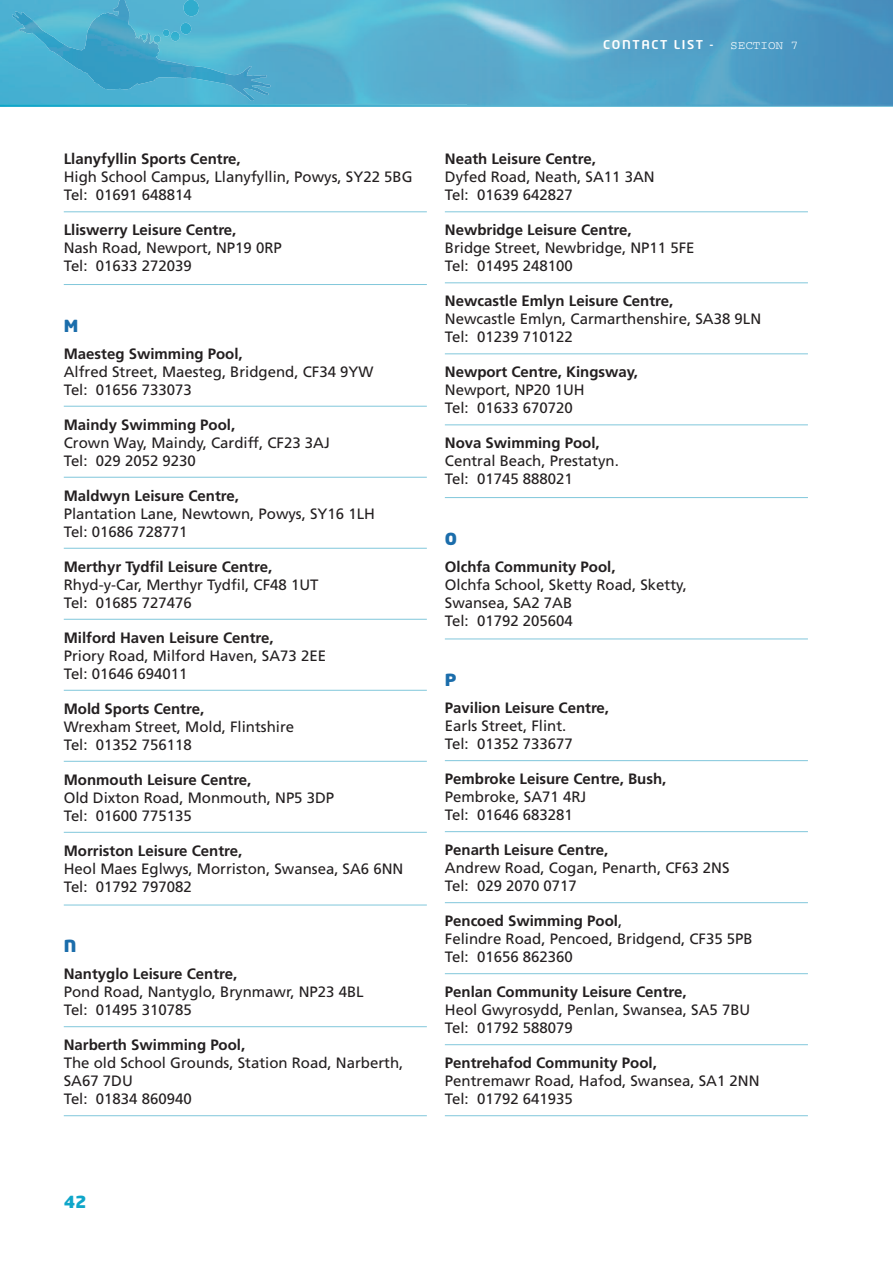
<style>
.page{position:relative;width:893px;height:1263px;background:#fff}
.page>*{position:absolute;margin:0;border:0;box-sizing:border-box;transform-origin:0 0}
.t1{font:900 16.5px "Neo Tech";color:#1b6dab;scale:1.05 1}
.t2{font:900 16.5px "Neo Tech";color:#0fa6c9;scale:1.05 1}
.t3{font:15px/18px "Frutiger";color:#231f20}
.t4{font:700 15px "Frutiger";color:#231f20}
.t5{font:500 12px "Neo Tech";letter-spacing:.125em;color:#fff;scale:1.05 1}
.t6{font:12px "Courier";color:#fff;scale:1.05 1}
.s1{font-weight:700}
</style>
<div class="page">
<hr style="left:64px;top:211px;width:363px;height:1px;background:#81c7db">
<hr style="left:64px;top:284px;width:363px;height:1px;background:#81c7db">
<hr style="left:64px;top:406px;width:363px;height:1px;background:#81c7db">
<hr style="left:64px;top:477px;width:363px;height:1px;background:#81c7db">
<hr style="left:64px;top:548px;width:363px;height:1px;background:#81c7db">
<hr style="left:64px;top:619px;width:363px;height:1px;background:#81c7db">
<hr style="left:64px;top:690px;width:363px;height:1px;background:#81c7db">
<hr style="left:64px;top:761px;width:363px;height:1px;background:#81c7db">
<hr style="left:64px;top:832px;width:363px;height:1px;background:#81c7db">
<hr style="left:64px;top:905px;width:363px;height:1px;background:#81c7db">
<hr style="left:64px;top:1026px;width:363px;height:1px;background:#81c7db">
<hr style="left:64px;top:1115px;width:363px;height:1px;background:#81c7db">
<hr style="left:445px;top:211px;width:363px;height:1px;background:#81c7db">
<hr style="left:445px;top:282px;width:363px;height:1px;background:#81c7db">
<hr style="left:445px;top:353px;width:363px;height:1px;background:#81c7db">
<hr style="left:445px;top:424px;width:363px;height:1px;background:#81c7db">
<hr style="left:445px;top:497px;width:363px;height:1px;background:#81c7db">
<hr style="left:445px;top:639px;width:363px;height:1px;background:#81c7db">
<hr style="left:445px;top:760px;width:363px;height:1px;background:#81c7db">
<hr style="left:445px;top:831px;width:363px;height:1px;background:#81c7db">
<hr style="left:445px;top:902px;width:363px;height:1px;background:#81c7db">
<hr style="left:445px;top:973px;width:363px;height:1px;background:#81c7db">
<hr style="left:445px;top:1044px;width:363px;height:1px;background:#81c7db">
<hr style="left:445px;top:1115px;width:363px;height:1px;background:#81c7db">
<img style="left:91px;top:0;width:377px;height:104px">
<img style="left:175px;top:78px;width:77px;height:23px">
<svg style="left:0;top:0;width:91px;height:107px;background:#49b1d1"></svg>
<svg style="left:141px;top:34px;width:6px;height:6px"></svg>
<svg style="left:153px;top:23px;width:39px;height:20px"></svg>
<img style="left:183px;top:0;width:17px;height:16px">
<img style="left:468px;top:0;width:425px;height:106px">
<p class="t5" style="left:603px;top:40px;width:107px">CONTACT LIST -</p>
<p class="t6" style="left:730px;top:42px;width:66px">SECTION 7</p>
<p class="t4" style="left:64px;top:153px;width:179px">Llanyfyllin Sports Centre,</p>
<p class="t3" style="left:64px;top:169px;width:350px">High School Campus, Llanyfyllin, Powys, SY22 5BG<br>Tel: 01691 648814</p>
<p class="t4" style="left:64px;top:224px;width:174px">Lliswerry Leisure Centre,</p>
<p class="t3" style="left:64px;top:240px;width:220px">Nash Road, Newport, NP19 0RP<br>Tel: 01633 272039</p>
<p class="t1" style="left:64px;top:319px;width:15px">M</p>
<p class="t4" style="left:64px;top:347px;width:180px">Maesteg Swimming Pool,</p>
<p class="t3" style="left:64px;top:364px;width:311px">Alfred Street, Maesteg, Bridgend, CF34 9YW<br>Tel: 01656 733073</p>
<p class="t4" style="left:64px;top:418px;width:173px">Maindy Swimming Pool,</p>
<p class="t3" style="left:64px;top:435px;width:268px">Crown Way, Maindy, Cardiff, CF23 3AJ<br>Tel: 029 2052 9230</p>
<p class="t4" style="left:64px;top:489px;width:177px">Maldwyn Leisure Centre,</p>
<p class="t3" style="left:64px;top:506px;width:313px">Plantation Lane, Newtown, Powys, SY16 1LH<br>Tel: 01686 728771</p>
<p class="t4" style="left:64px;top:560px;width:210px">Merthyr Tydfil Leisure Centre,</p>
<p class="t3" style="left:64px;top:577px;width:256px">Rhyd-y-Car, Merthyr Tydfil, CF48 1UT<br>Tel: 01685 727476</p>
<p class="t4" style="left:64px;top:631px;width:211px">Milford Haven Leisure Centre,</p>
<p class="t3" style="left:64px;top:648px;width:264px">Priory Road, Milford Haven, SA73 2EE<br>Tel: 01646 694011</p>
<p class="t4" style="left:64px;top:702px;width:142px">Mold Sports Centre,</p>
<p class="t3" style="left:64px;top:719px;width:232px">Wrexham Street, Mold, Flintshire<br>Tel: 01352 756118</p>
<p class="t4" style="left:64px;top:773px;width:189px">Monmouth Leisure Centre,</p>
<p class="t3" style="left:64px;top:790px;width:272px">Old Dixton Road, Monmouth, NP5 3DP<br>Tel: 01600 775135</p>
<p class="t4" style="left:64px;top:844px;width:180px">Morriston Leisure Centre,</p>
<p class="t3" style="left:64px;top:861px;width:341px">Heol Maes Eglwys, Morriston, Swansea, SA6 6NN<br>Tel: 01792 797082</p>
<p class="t1" style="left:64px;top:940px;width:14px">N</p>
<p class="t4" style="left:64px;top:968px;width:175px">Nantyglo Leisure Centre,</p>
<p class="t3" style="left:64px;top:984px;width:301px">Pond Road, Nantyglo, Brynmawr, NP23 4BL<br>Tel: 01495 310785</p>
<p class="t4" style="left:64px;top:1039px;width:183px">Narberth Swimming Pool,</p>
<p class="t3" style="left:64px;top:1055px;width:341px">The old School Grounds, Station Road, Narberth,<br>SA67 7DU<br>Tel: 01834 860940</p>
<p class="t4" style="left:445px;top:153px;width:152px">Neath Leisure Centre,</p>
<p class="t3" style="left:445px;top:169px;width:211px">Dyfed Road, Neath, SA11 3AN<br>Tel: 01639 642827</p>
<p class="t4" style="left:445px;top:224px;width:188px">Newbridge Leisure Centre,</p>
<p class="t3" style="left:445px;top:240px;width:251px">Bridge Street, Newbridge, NP11 5FE<br>Tel: 01495 248100</p>
<p class="t4" style="left:445px;top:295px;width:230px">Newcastle Emlyn Leisure Centre,</p>
<p class="t3" style="left:445px;top:311px;width:318px">Newcastle Emlyn, Carmarthenshire, SA38 9LN<br>Tel: 01239 710122</p>
<p class="t4" style="left:445px;top:366px;width:195px">Newport Centre, Kingsway,</p>
<p class="t3" style="left:445px;top:382px;width:141px">Newport, NP20 1UH<br>Tel: 01633 670720</p>
<p class="t4" style="left:445px;top:437px;width:156px">Nova Swimming Pool,</p>
<p class="t3" style="left:445px;top:453px;width:175px">Central Beach, Prestatyn.<br>Tel: 01745 888021</p>
<p class="t1" style="left:445px;top:532px;width:13px">O</p>
<p class="t4" style="left:445px;top:560px;width:172px">Olchfa Community Pool,</p>
<p class="t3" style="left:445px;top:577px;width:243px">Olchfa School, Sketty Road, Sketty,<br>Swansea, SA2 7AB<br>Tel: 01792 205604</p>
<p class="t1" style="left:445px;top:674px;width:13px">P</p>
<p class="t4" style="left:445px;top:702px;width:166px">Pavilion Leisure Centre,</p>
<p class="t3" style="left:445px;top:718px;width:129px">Earls Street, Flint.<br>Tel: 01352 733677</p>
<p class="t4" style="left:445px;top:773px;width:223px">Pembroke Leisure Centre, Bush,</p>
<p class="t3" style="left:445px;top:789px;width:143px">Pembroke, SA71 4RJ<br>Tel: 01646 683281</p>
<p class="t4" style="left:445px;top:844px;width:165px">Penarth Leisure Centre,</p>
<p class="t3" style="left:445px;top:860px;width:286px">Andrew Road, Cogan, Penarth, CF63 2NS<br>Tel: 029 2070 0717</p>
<p class="t3" style="left:445px;top:913px;width:309px"><span class="s1">Pencoed Swimming Pool</span>,<br>Felindre Road, Pencoed, Bridgend, CF35 5PB<br>Tel: 01656 862360</p>
<p class="t4" style="left:445px;top:986px;width:243px">Penlan Community Leisure Centre,</p>
<p class="t3" style="left:445px;top:1002px;width:307px">Heol Gwyrosydd, Penlan, Swansea, SA5 7BU<br>Tel: 01792 588079</p>
<p class="t4" style="left:445px;top:1057px;width:213px">Pentrehafod Community Pool,</p>
<p class="t3" style="left:445px;top:1073px;width:316px">Pentremawr Road, Hafod, Swansea, SA1 2NN<br>Tel: 01792 641935</p>
<p class="t2" style="left:64px;top:1195px;width:23px">42</p>
</div>
